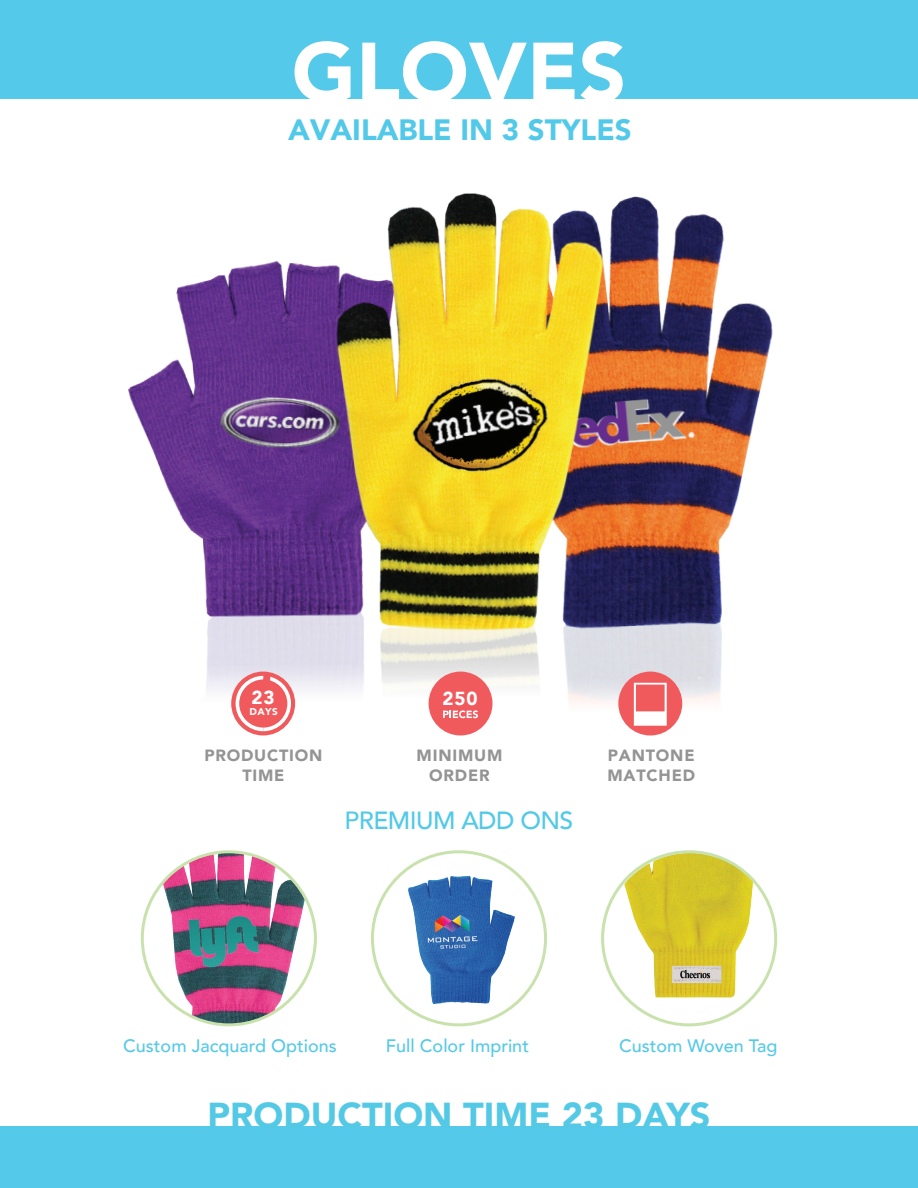
<style>
.page{position:relative;width:918px;height:1188px;background:#fff}
.page>*{position:absolute;margin:0;border:0;box-sizing:border-box;transform-origin:0 0}
.t1{font:900 82.5px "Avenir";color:#fff}
.t2{font:900 36px "Avenir";color:#53c9e6}
.t3{font:900 29.4px "Avenir";color:#52c9e8}
.t4{font:500 24.75px "Avenir";letter-spacing:-.02em;color:#52c9e8}
.t5{font:900 18.75px "Avenir";color:#fff}
.t6{font:500 18px "Avenir";color:#55c9e9}
.t7{font:900 16.35px/19.5px "Avenir";letter-spacing:.05em;color:#959494;text-align:center}
.t8{font:900 9.9px "Avenir";color:#fff}
</style>
<div class="page">
<div style="left:0;top:0;width:918px;height:99px;background:#55c9e9"></div>
<div style="left:0;top:1127px;width:918px;height:61px;background:#55c9e9"></div>
<img style="left:128px;top:193px;width:645px;height:543px">
<img style="left:605px;top:853px;width:171px;height:171px;border-radius:85px">
<img style="left:158px;top:854px;width:147px;height:171px">
<img style="left:375px;top:850px;width:159px;height:177px">
<div style="left:231px;top:672px;width:64px;height:63px;background:#f05a5d;border-radius:50%"></div>
<svg style="left:236px;top:674px;width:55px;height:57px"></svg>
<div style="left:429px;top:672px;width:63px;height:63px;background:#f05a5d;border-radius:50%"></div>
<div style="left:618px;top:672px;width:64px;height:63px;background:#f05a5d;border-radius:50%"></div>
<svg style="left:443px;top:710px;width:35px;height:8px"></svg>
<svg style="left:634px;top:683px;width:33px;height:43px"></svg>
<h1 class="t1" style="left:292px;top:39px;width:336px">GLOVES</h1>
<h3 class="t3" style="left:288px;top:113px;width:345px">AVAILABLE IN 3 STYLES</h3>
<p class="t5" style="left:252px;top:687px;width:25px">23</p>
<p class="t5" style="left:442px;top:687px;width:37px">250</p>
<p class="t8" style="left:249px;top:705px;width:30px">DAYS</p>
<p class="t7" style="left:204px;top:746px;width:120px">PRODUCTION<br>TIME</p>
<p class="t7" style="left:417px;top:746px;width:87px">MINIMUM<br>ORDER</p>
<p class="t7" style="left:607px;top:746px;width:89px;text-align:left">PANTONE<br>MATCHED</p>
<h3 class="t4" style="left:345px;top:806px;width:230px">PREMIUM ADD ONS</h3>
<p class="t6" style="left:123px;top:1037px;width:215px">Custom Jacquard Options</p>
<p class="t6" style="left:386px;top:1037px;width:145px">Full Color Imprint</p>
<p class="t6" style="left:619px;top:1038px;width:160px">Custom Woven Tag</p>
<h2 class="t2" style="left:207px;top:1101px;width:505px">PRODUCTION TIME 23 DAYS</h2>
</div>
